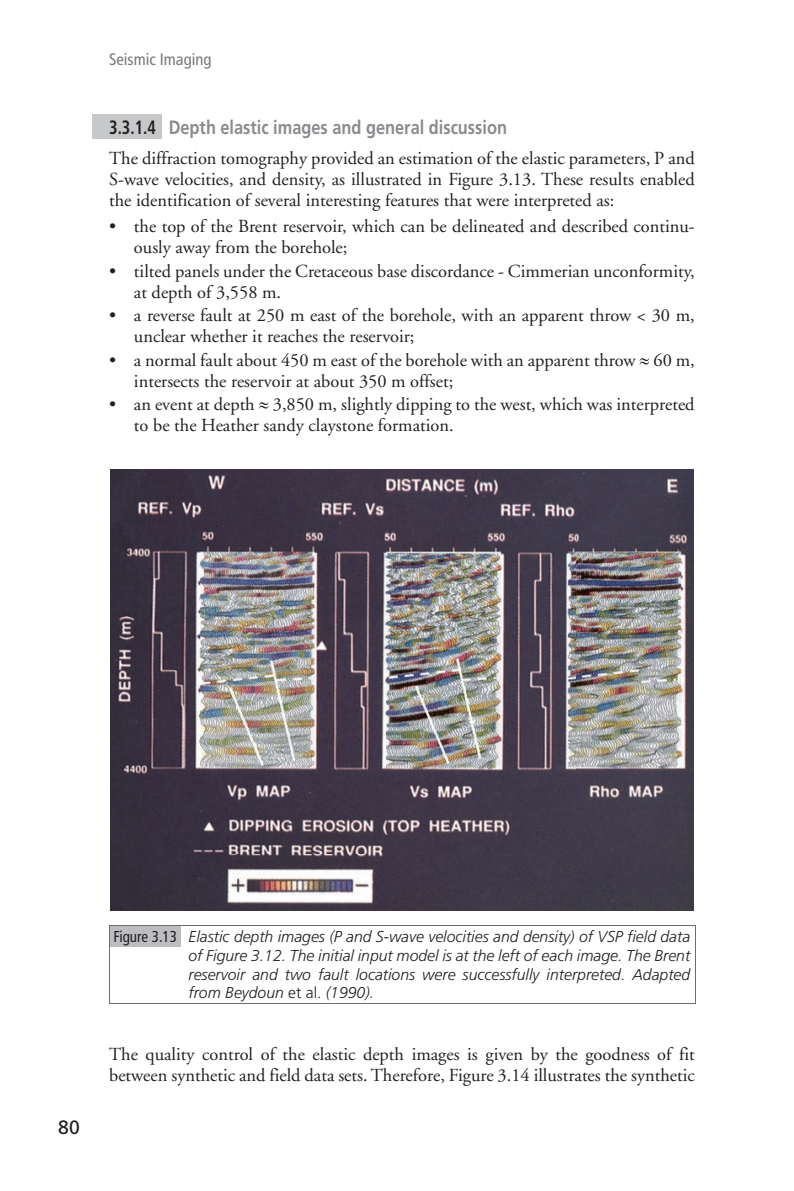
<style>
.page{position:relative;width:794px;height:1191px;background:#fff}
.page>*{position:absolute;margin:0;border:0;box-sizing:border-box;transform-origin:0 0}
.t1{font:700 19.25px "Frutiger";color:#8a8c8f;scale:.85 1}
.t2{font:19.25px "Frutiger";color:#231f20}
.t3{font:18.38px/21px "Adobe Garamond";color:#231f20}
.t4{font:condensed 16.62px "Frutiger";color:#76787b}
.t5{font:italic 300 15.75px/18.9px "Frutiger";color:#231f20;text-align:justify}
.s1{font-stretch:condensed;color:#231f20}
.s2{font-weight:400;font-style:normal;font-stretch:condensed}
.s3{font-style:normal}
</style>
<div class="page">
<div style="left:92px;top:114px;width:69px;height:24px;background:#c7c8ca"></div>
<img style="left:111px;top:470px;width:582px;height:440px">
<hr style="left:109px;top:925px;width:586px;height:1px;background:#6c6d70">
<hr style="left:109px;top:926px;width:1px;height:77px;background:#6c6d70">
<hr style="left:694px;top:926px;width:1px;height:77px;background:#6c6d70">
<hr style="left:109px;top:1003px;width:586px;height:1px;background:#6c6d70">
<div style="left:110px;top:926px;width:71px;height:21px;background:#bcbdc0"></div>
<p class="t4" style="left:109px;top:49px;width:104px">Seismic Imaging</p>
<p class="t1" style="left:109px;top:115px;width:469px"><span class="s1">3.3.1.4</span> Depth elastic images and general discussion</p>
<p class="t3" style="left:109px;top:149px;width:587px;text-align:justify">The diffraction tomography provided an estimation of the elastic parameters, P and S-wave velocities, and density, as illustrated in Figure 3.13. These results enabled the identification of several interesting features that were interpreted as:</p>
<p class="t3" style="left:134px;top:217px;width:562px;text-indent:-25px">• the top of the Brent reservoir, which can be delineated and described continu&shy;ously away from the borehole;</p>
<p class="t3" style="left:134px;top:261px;width:562px;text-indent:-25px">• tilted panels under the Cretaceous base discordance - Cimmerian unconformity, at depth of 3,558 m.</p>
<p class="t3" style="left:134px;top:306px;width:562px;text-indent:-25px">• a reverse fault at 250 m east of the borehole, with an apparent throw &lt; 30 m, unclear whether it reaches the reservoir;</p>
<p class="t3" style="left:134px;top:350px;width:562px;text-indent:-25px">• a normal fault about 450 m east of the borehole with an apparent throw ≈ 60 m, intersects the reservoir at about 350 m offset;</p>
<p class="t3" style="left:134px;top:394px;width:562px;text-indent:-25px">• an event at depth ≈ 3,850 m, slightly dipping to the west, which was interpreted to be the Heather sandy claystone formation.</p>
<p class="t2" style="left:58px;top:1116px;width:23px">80</p>
<p class="t5" style="left:188px;top:927px;width:503px;text-indent:-75px"><span class="s2">Figure 3.13</span> Elastic depth images (P and S-wave velocities and density) of VSP field data of Figure 3.12. The initial input model is at the left of each image. The Brent reservoir and two fault locations were successfully interpreted. Adapted from Beydoun <span class="s3">et al.</span> (1990).</p>
<p class="t3" style="left:109px;top:1043px;width:587px">The quality control of the elastic depth images is given by the goodness of fit between synthetic and field data sets. Therefore, Figure 3.14 illustrates the synthetic</p>
</div>
